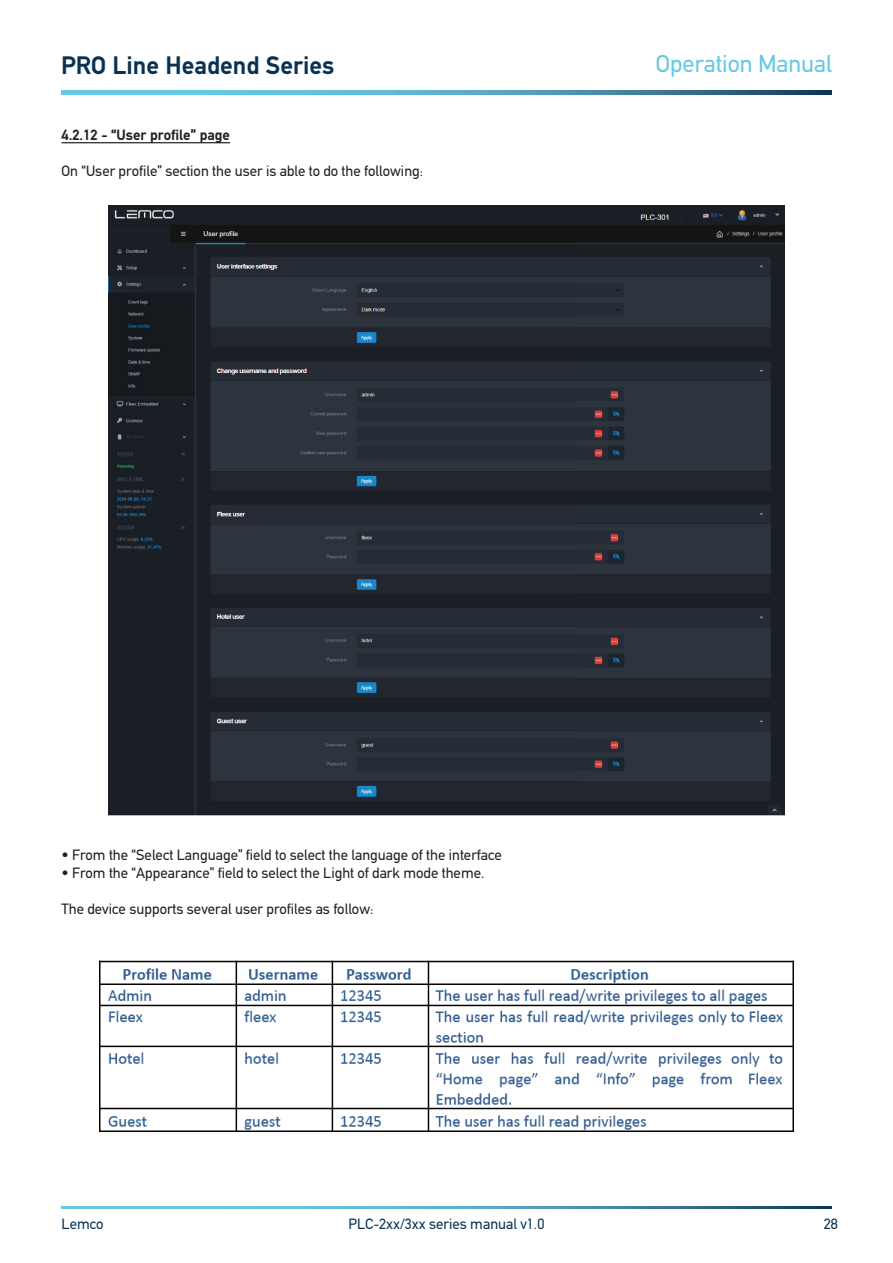
<style>
.page{position:relative;width:893px;height:1263px;background:#fff}
.page>*{position:absolute;margin:0;border:0;box-sizing:border-box;transform-origin:0 0}
.t1{font:700 25.5px "PF Din Text";color:#093252}
.t2{font:24.6px "PF Din Text";color:#67c8e3}
.t3{font:15px "PF Din Text";color:#231f20}
.t4{font:15px "PF Din Text";color:#093252}
.t5{font:700 15px "PF Din Text";color:#231f20}
</style>
<div class="page">
<hr style="left:62px;top:142px;width:168px;height:1px;background:#231f20">
<svg style="left:61px;top:90px;width:771px;height:4px"></svg>
<svg style="left:62px;top:1206px;width:770px;height:3px"></svg>
<img style="left:109px;top:205px;width:675px;height:611px">
<img style="left:99px;top:961px;width:695px;height:170px">
<h1 class="t1" style="left:61px;top:50px;width:275px">PRO Line Headend Series</h1>
<h2 class="t2" style="left:656px;top:49px;width:178px">Operation Manual</h2>
<p class="t5" style="left:62px;top:126px;width:170px">4.2.12 - “User profile” page</p>
<p class="t3" style="left:62px;top:162px;width:363px">On “User profile” section the user is able to do the following:</p>
<p class="t3" style="left:62px;top:846px;width:442px">• From the “Select Language” field to select the language of the interface</p>
<p class="t3" style="left:62px;top:864px;width:425px">• From the “Appearance” field to select the Light of dark mode theme.</p>
<p class="t3" style="left:62px;top:900px;width:313px">The device supports several user profiles as follow:</p>
<p class="t4" style="left:62px;top:1215px;width:44px">Lemco</p>
<p class="t4" style="left:349px;top:1215px;width:197px">PLC-2xx/3xx series manual v1.0</p>
<p class="t4" style="left:824px;top:1215px;width:15px">28</p>
</div>
